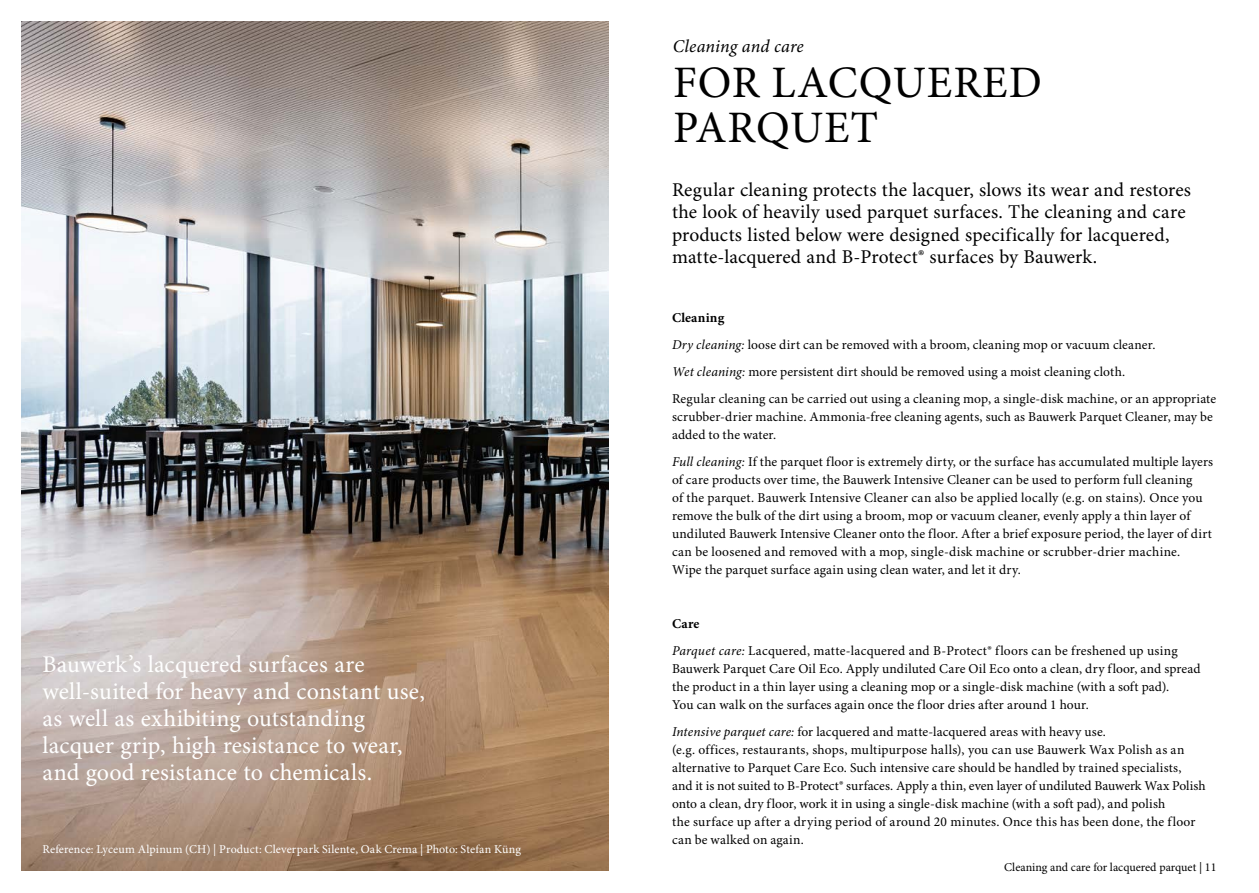
<style>
.page{position:relative;width:1259px;height:893px;background:#fff}
.page>*{position:absolute;margin:0;border:0;box-sizing:border-box;transform-origin:0 0}
.t1{font:45px/45px "Minion Pro";letter-spacing:.02em;color:#000}
.t2{font:24px/27px "Minion Pro";letter-spacing:.005em;color:#fff}
.t3{font:19.5px/22.5px "Minion Pro";letter-spacing:.005em;color:#000}
.t4{font:italic 18px "Minion Pro";letter-spacing:.005em;color:#000}
.t5{font:13.5px/18px "Minion Pro";letter-spacing:.01em;color:#000}
.t6{font:12px "Minion Pro";letter-spacing:.01em;color:#fff}
.t7{font:12px "Minion Pro";color:#000}
.s1{font-weight:700}
.s2{font-style:italic}
</style>
<div class="page">
<img style="left:21px;top:21px;width:587px;height:849px">
<h2 class="t2" style="left:43px;top:652px;width:384px">Bauwerk’s lacquered surfaces are well-suited for heavy and constant use, as well as exhibiting outstanding lacquer grip, high resistance to wear, and good resistance to chemicals.</h2>
<p class="t6" style="left:43px;top:842px;width:480px">Reference: Lyceum Alpinum (CH) | Product: Cleverpark Silente, Oak Crema | Photo: Stefan Küng</p>
<h3 class="t4" style="left:673px;top:35px;width:132px">Cleaning and care</h3>
<h1 class="t1" style="left:673px;top:61px;width:370px">FOR LACQUERED<br>PARQUET</h1>
<p class="t3" style="left:672px;top:179px;width:520px">Regular cleaning protects the lacquer, slows its wear and restores the look of heavily used parquet surfaces. The cleaning and care products listed below were designed specifically for lacquered, matte-lacquered and B-Protect® surfaces by Bauwerk.</p>
<p class="t5" style="left:672px;top:304px;width:545px;line-height:27px"><span class="s1">Cleaning<br></span><span class="s2">Dry cleaning:</span> loose dirt can be removed with a broom, cleaning mop or vacuum cleaner.<br><span class="s2">Wet cleaning:</span> more persistent dirt should be removed using a moist cleaning cloth.<br>Regular cleaning can be carried out using a cleaning mop, a single-disk machine, or an appropriate</p>
<p class="t5" style="left:672px;top:408px;width:542px">scrubber-drier machine. Ammonia-free cleaning agents, such as Bauwerk Parquet Cleaner, may be added to the water.</p>
<p class="t5" style="left:672px;top:453px;width:543px"><span class="s2">Full cleaning:</span> If the parquet floor is extremely dirty, or the surface has accumulated multiple layers of care products over time, the Bauwerk Intensive Cleaner can be used to perform full cleaning<br>of the parquet. Bauwerk Intensive Cleaner can also be applied locally (e.g. on stains). Once you remove the bulk of the dirt using a broom, mop or vacuum cleaner, evenly apply a thin layer of undiluted Bauwerk Intensive Cleaner onto the floor. After a brief exposure period, the layer of dirt can be loosened and removed with a mop, single-disk machine or scrubber-drier machine.<br>Wipe the parquet surface again using clean water, and let it dry.</p>
<p class="t5" style="left:672px;top:610px;width:507px;line-height:27px"><span class="s1">Care<br></span><span class="s2">Parquet care:</span> Lacquered, matte-lacquered and B-Protect® floors can be freshened up using</p>
<p class="t5" style="left:672px;top:660px;width:530px">Bauwerk Parquet Care Oil Eco. Apply undiluted Care Oil Eco onto a clean, dry floor, and spread the product in a thin layer using a cleaning mop or a single-disk machine (with a soft pad).<br>You can walk on the surfaces again once the floor dries after around 1 hour.</p>
<p class="t5" style="left:672px;top:723px;width:535px"><span class="s2">Intensive parquet care:</span> for lacquered and matte-lacquered areas with heavy use.<br>(e.g. offices, restaurants, shops, multipurpose halls), you can use Bauwerk Wax Polish as an alternative to Parquet Care Eco. Such intensive care should be handled by trained specialists,<br>and it is not suited to B-Protect® surfaces. Apply a thin, even layer of undiluted Bauwerk Wax Polish onto a clean, dry floor, work it in using a single-disk machine (with a soft pad), and polish<br>the surface up after a drying period of around 20 minutes. Once this has been done, the floor can be walked on again.</p>
<p class="t7" style="left:1004px;top:860px;width:214px">Cleaning and care for lacquered parquet | 11</p>
</div>
